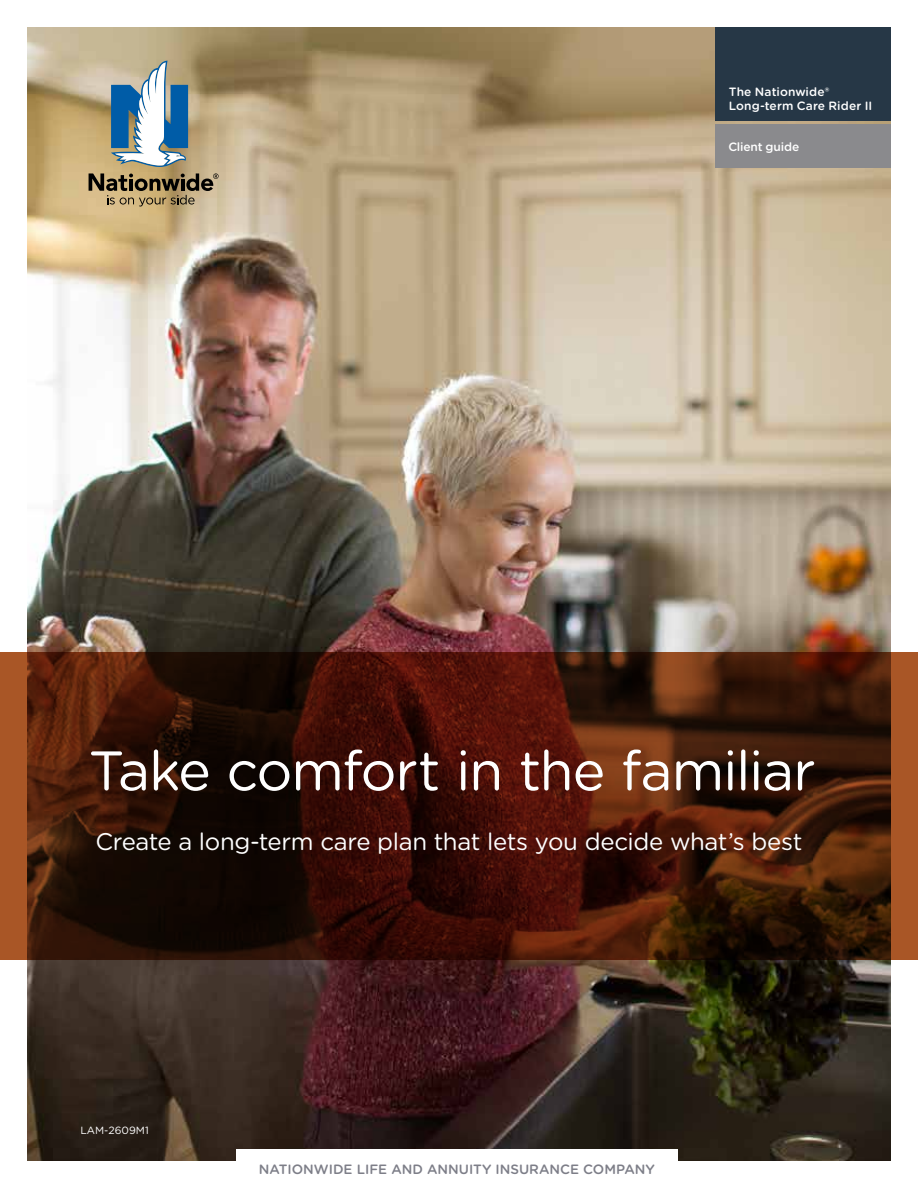
<style>
.page{position:relative;width:918px;height:1188px;background:#fff}
.page>*{position:absolute;margin:0;border:0;box-sizing:border-box;transform-origin:0 0}
.t1{font:55.5px "Gotham Rounded";letter-spacing:-.025em;color:#fff}
.t2{font:24px "Gotham Rounded";letter-spacing:-.015em;color:#fff}
.t3{font:500 13.5px "Gotham Rounded";color:#7d7e88}
.t4{font:500 12px/14.2px "Gotham Rounded";letter-spacing:.005em;color:#fff}
.t5{font:500 12px "Gotham Rounded";letter-spacing:-.015em;color:#fff}
.t6{font:10.5px "Gotham Rounded";color:#fff}
</style>
<div class="page">
<img style="left:27px;top:27px;width:864px;height:1134px">
<svg style="left:0;top:652px;width:918px;height:307px;background:#3f1709"></svg>
<div style="left:715px;top:27px;width:176px;height:94px;background:#263746"></div>
<div style="left:715px;top:124px;width:176px;height:44px;background:#8a8a8d"></div>
<svg style="left:111px;top:61px;width:77px;height:106px"></svg>
<svg style="left:89px;top:173px;width:130px;height:34px;background:#94815e"></svg>
<div style="left:237px;top:1150px;width:441px;height:38px;background:#fff"></div>
<p class="t4" style="left:729px;top:84px;width:145px">The Nationwide®<br>Long-term Care Rider II</p>
<p class="t5" style="left:728px;top:138px;width:73px">Client guide</p>
<h1 class="t1" style="left:89px;top:733px;width:729px">Take comfort in the familiar</h1>
<p class="t2" style="left:96px;top:825px;width:708px">Create a long-term care plan that lets you decide what’s best</p>
<p class="t6" style="left:80px;top:1123px;width:70px">LAM-2609M1</p>
<p class="t3" style="left:259px;top:1160px;width:398px">NATIONWIDE LIFE AND ANNUITY INSURANCE COMPANY</p>
</div>
